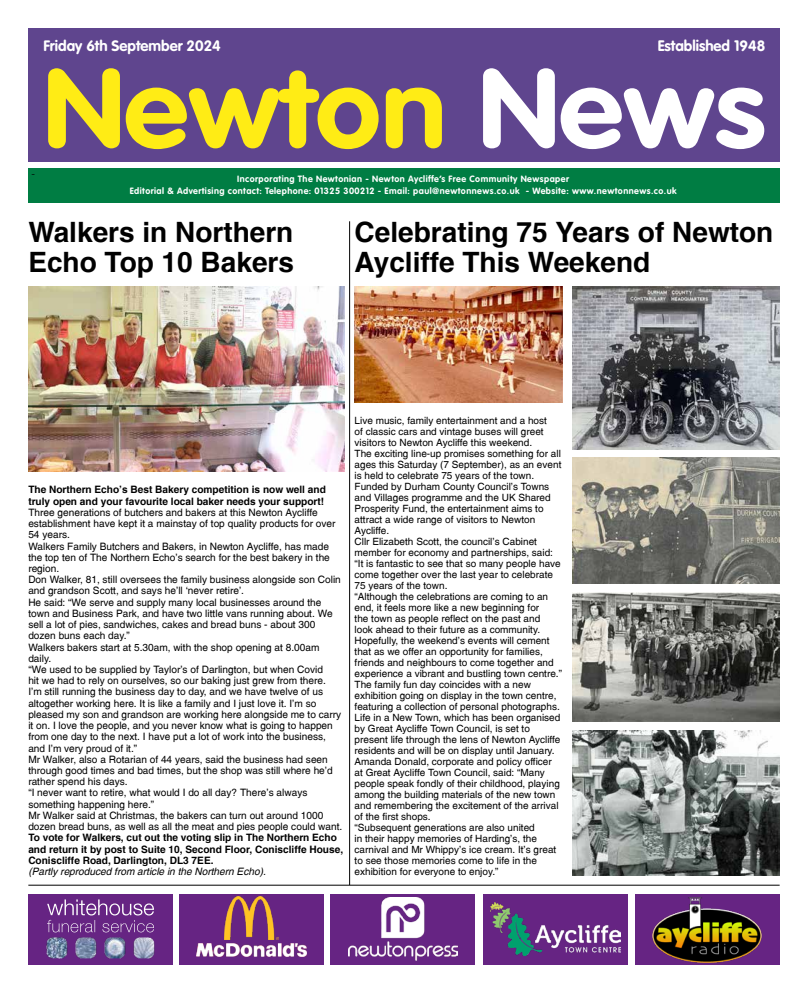
<style>
.page{position:relative;width:808px;height:993px;background:#fff}
.page>*{position:absolute;margin:0;border:0;box-sizing:border-box;transform-origin:0 0}
.t1{font:700 109.5px "VAG Rounded Black S Si";color:#ffec15;scale:1.08 1}
.t2{font:700 28px/30px "Switzerland";color:#000}
.t3{font:700 14.9px "VAG Rounded Std";color:#fff}
.t4{font:700 14.9px "VAG Rounded Black S Si";color:#fff}
.t5{font:11.8px "Minion Pro";color:#000}
.t6{font:10.2px/11.2px "Switzerland Plain";color:#000}
.t7{font:700 10.2px/11.2px "Switzerland";color:#000}
.t8{font:italic 10.2px "Switzerland";color:#000}
.t9{font:10px/11px "Switzerland Plain";color:#000}
.t10{font:700 9px/11.8px "VAG Rounded Std";letter-spacing:.05em;color:#fff;text-align:center}
.s1{color:#fff}
</style>
<div class="page">
<div style="left:483px;top:893px;width:145px;height:71px;background:#662483"></div>
<div style="left:635px;top:893px;width:145px;height:71px;background:#662483"></div>
<div style="left:330px;top:893px;width:145px;height:71px;background:#662483"></div>
<div style="left:179px;top:893px;width:145px;height:71px;background:#662483"></div>
<div style="left:28px;top:893px;width:145px;height:71px;background:#662483"></div>
<img style="left:490px;top:902px;width:130px;height:52px">
<img style="left:348px;top:897px;width:109px;height:63px">
<img style="left:225px;top:896px;width:53px;height:43px">
<img style="left:197px;top:943px;width:109px;height:13px">
<img style="left:653px;top:897px;width:109px;height:64px">
<img style="left:47px;top:937px;width:108px;height:21px">
<svg style="left:47px;top:899px;width:107px;height:33px"></svg>
<div style="left:28px;top:28px;width:752px;height:133px;background:#5f458e"></div>
<div style="left:28px;top:168px;width:752px;height:35px;background:#007d43"></div>
<hr style="left:28px;top:884px;width:752px;height:1px;background:#000">
<img style="left:28px;top:286px;width:317px;height:185px">
<img style="left:572px;top:592px;width:208px;height:129px">
<img style="left:572px;top:730px;width:208px;height:144px">
<img style="left:572px;top:457px;width:208px;height:126px">
<img style="left:355px;top:286px;width:207px;height:116px">
<img style="left:572px;top:286px;width:208px;height:163px">
<hr style="left:349px;top:221px;width:1px;height:663px;background:#000">
<h3 class="t3" style="left:43px;top:37px;width:179px">Friday 6th September 2024</h3>
<h3 class="t4" style="left:658px;top:37px;width:109px">Established 1948</h3>
<h1 class="t1" style="left:44px;top:44px;width:670px">Newton <span class="s1">News</span></h1>
<p class="t5" style="left:31px;top:165px;width:6px">-</p>
<p class="t10" style="left:130px;top:173px;width:548px">Incorporating The Newtonian - Newton Aycliffe’s Free Community Newspaper<br>Editorial &amp; Advertising contact: Telephone: 01325 300212 - Email: paul@newtonnews.co.uk - Website: www.newtonnews.co.uk</p>
<h2 class="t2" style="left:28px;top:217px;width:267px">Walkers in Northern<br>Echo Top 10 Bakers</h2>
<h2 class="t2" style="left:355px;top:217px;width:420px">Celebrating 75 Years of Newton<br>Aycliffe This Weekend</h2>
<p class="t7" style="left:28px;top:484px;width:299px">The Northern Echo’s Best Bakery competition is now well and truly open and your favourite local baker needs your support!</p>
<p class="t6" style="left:28px;top:506px;width:316px">Three generations of butchers and bakers at this Newton Aycliffe establishment have kept it a mainstay of top quality products for over 54 years.<br>Walkers Family Butchers and Bakers, in Newton Aycliffe, has made the top ten of The Northern Echo’s search for the best bakery in the region.<br>Don Walker, 81, still oversees the family business alongside son Colin and grandson Scott, and says he’ll ‘never retire’.<br>He said: “We serve and supply many local businesses around the town and Business Park, and have two little vans running about. We sell a lot of pies, sandwiches, cakes and bread buns - about 300 dozen buns each day.”<br>Walkers bakers start at 5.30am, with the shop opening at 8.00am daily.<br>“We used to be supplied by Taylor’s of Darlington, but when Covid<br>hit we had to rely on ourselves, so our baking just grew from there.<br>I’m still running the business day to day, and we have twelve of us altogether working here. It is like a family and I just love it. I’m so pleased my son and grandson are working here alongside me to carry it on. I love the people, and you never know what is going to happen from one day to the next. I have put a lot of work into the business, and I’m very proud of it.”<br>Mr Walker, also a Rotarian of 44 years, said the business had seen through good times and bad times, but the shop was still where he’d rather spend his days.<br>“I never want to retire, what would I do all day? There’s always something happening here.”<br>Mr Walker said at Christmas, the bakers can turn out around 1000 dozen bread buns, as well as all the meat and pies people could want.</p>
<p class="t7" style="left:28px;top:831px;width:316px">To vote for Walkers, cut out the voting slip in The Northern Echo and return it by post to Suite 10, Second Floor, Coniscliffe House,<br>Coniscliffe Road, Darlington, DL3 7EE.</p>
<p class="t8" style="left:28px;top:865px;width:239px">(Partly reproduced from article in the Northern Echo).</p>
<p class="t9" style="left:355px;top:414px;width:209px">Live music, family entertainment and a host<br>of classic cars and vintage buses will greet visitors to Newton Aycliffe this weekend.<br>The exciting line-up promises something for all ages this Saturday (7 September), as an event is held to celebrate 75 years of the town.<br>Funded by Durham County Council’s Towns and Villages programme and the UK Shared Prosperity Fund, the entertainment aims to attract a wide range of visitors to Newton Aycliffe.<br>Cllr Elizabeth Scott, the council’s Cabinet member for economy and partnerships, said: “It is fantastic to see that so many people have come together over the last year to celebrate 75 years of the town.<br>“Although the celebrations are coming to an end, it feels more like a new beginning for<br>the town as people reflect on the past and<br>look ahead to their future as a community.<br>Hopefully, the weekend’s events will cement that as we offer an opportunity for families, friends and neighbours to come together and experience a vibrant and bustling town centre.” The family fun day coincides with a new exhibition going on display in the town centre, featuring a collection of personal photographs.<br>Life in a New Town, which has been organised by Great Aycliffe Town Council, is set to present life through the lens of Newton Aycliffe residents and will be on display until January.<br>Amanda Donald, corporate and policy officer at Great Aycliffe Town Council, said: “Many people speak fondly of their childhood, playing among the building materials of the new town and remembering the excitement of the arrival of the first shops.<br>“Subsequent generations are also united<br>in their happy memories of Harding’s, the carnival and Mr Whippy’s ice cream. It’s great to see those memories come to life in the exhibition for everyone to enjoy.”</p>
</div>
